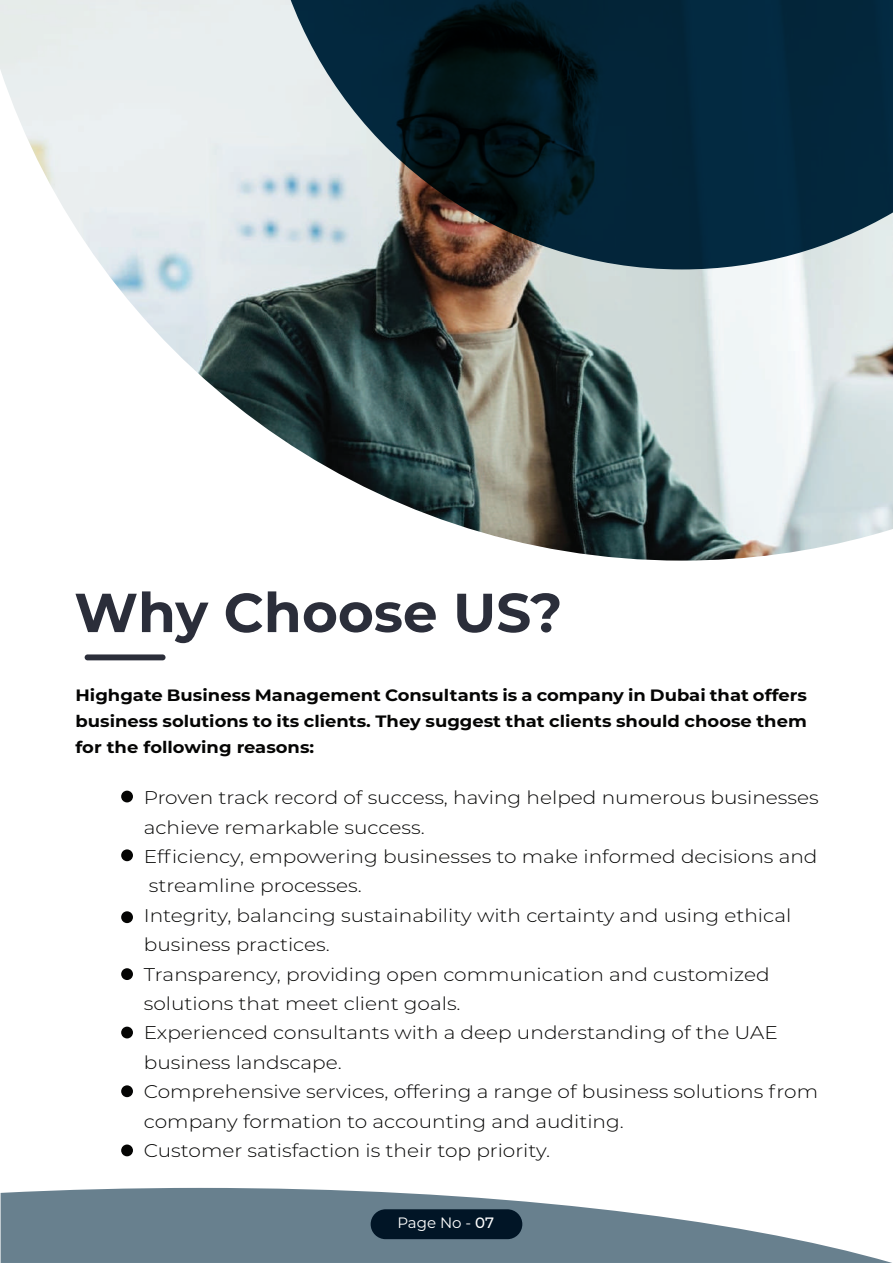
<style>
.page{position:relative;width:893px;height:1263px;background:#fff}
.page>*{position:absolute;margin:0;border:0;box-sizing:border-box;transform-origin:0 0}
.t1{font:700 54.75px "Montserrat";color:#2b2e3a}
.t2{font:300 18.3px/29.4px "Montserrat";color:#050504;scale:1.1 1}
.t3{font:700 16.5px/26.2px "Montserrat";color:#050504;text-align:justify;scale:1.09 1}
.t4{font:15px "Montserrat";color:#fff}
.s1{font-weight:500}
</style>
<div class="page">
<svg style="left:1px;top:1188px;width:891px;height:75px;fill:#68808e"></svg>
<svg style="left:0;top:1193px;width:1px;height:70px"></svg>
<div style="left:371px;top:1209px;width:151px;height:30px;background:#011526;border-radius:15px"></div>
<img style="left:1px;top:0;width:892px;height:561px">
<svg style="left:289px;top:0;width:604px;height:269px;background:#29414e"></svg>
<svg style="left:0;top:0;width:1px;height:70px"></svg>
<div style="left:85px;top:654px;width:81px;height:6px;background:#2b2e3a;border-radius:3px"></div>
<div style="left:121px;top:791px;width:12px;height:11px;background:#050504;border-radius:50%"></div>
<div style="left:121px;top:849px;width:12px;height:12px;background:#050504;border-radius:50%"></div>
<div style="left:121px;top:911px;width:12px;height:12px;background:#050504;border-radius:50%"></div>
<div style="left:121px;top:968px;width:12px;height:12px;background:#050504;border-radius:50%"></div>
<div style="left:121px;top:1027px;width:12px;height:11px;background:#050504;border-radius:50%"></div>
<div style="left:121px;top:1085px;width:12px;height:12px;background:#050504;border-radius:50%"></div>
<div style="left:121px;top:1144px;width:12px;height:12px;background:#050504;border-radius:50%"></div>
<h1 class="t1" style="left:74px;top:573px;width:490px">Why Choose US?</h1>
<p class="t3" style="left:75px;top:681px;width:673px">Highgate Business Management Consultants is a company in Dubai that offers business solutions to its clients. They suggest that clients should choose them for the following reasons:</p>
<p class="t2" style="left:144px;top:782px;width:615px">Proven track record of success, having helped numerous businesses achieve remarkable success.<br>Efficiency, empowering businesses to make informed decisions and streamline processes.<br>Integrity, balancing sustainability with certainty and using ethical business practices.<br>Transparency, providing open communication and customized solutions that meet client goals.<br>Experienced consultants with a deep understanding of the UAE business landscape.<br>Comprehensive services, offering a range of business solutions from company formation to accounting and auditing.<br>Customer satisfaction is their top priority.</p>
<p class="t4" style="left:397px;top:1212px;width:98px">Page No - <span class="s1">07</span></p>
</div>
